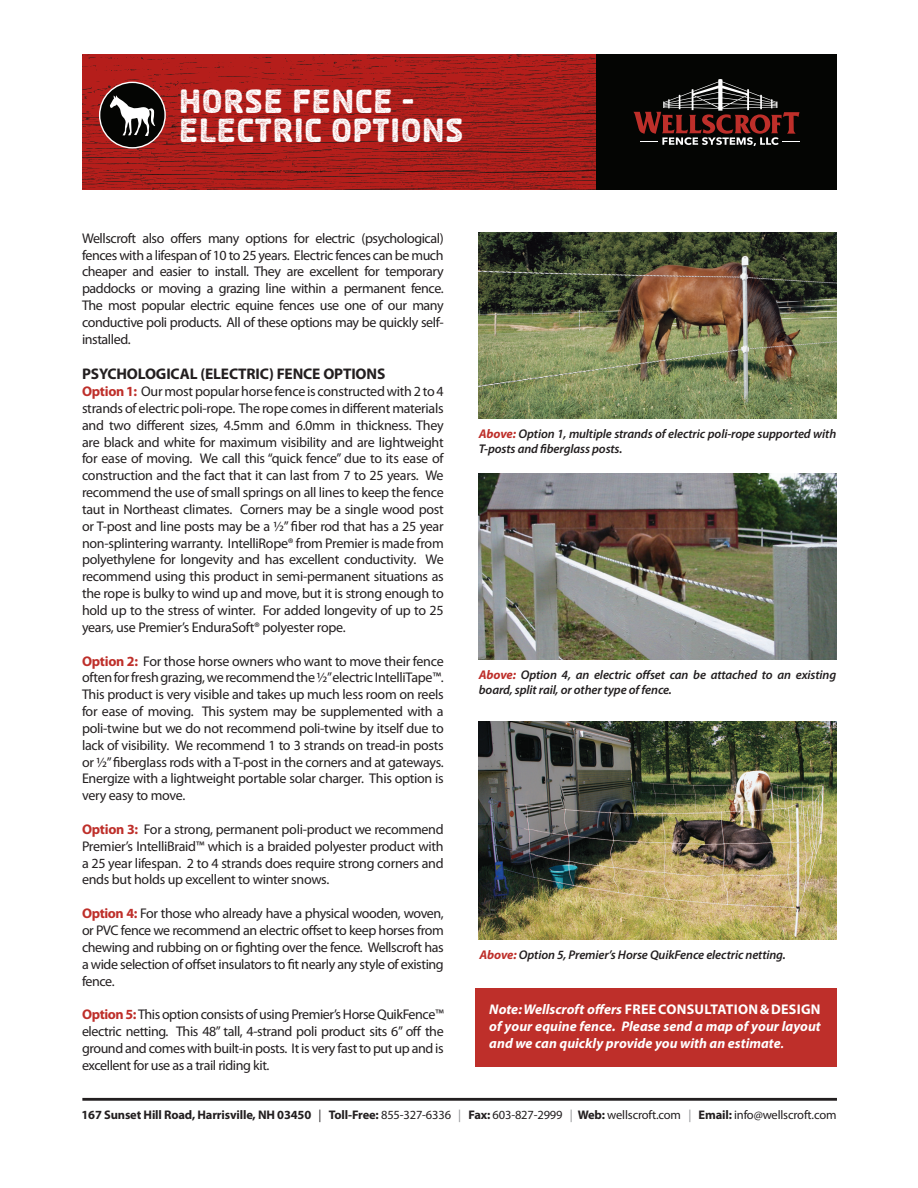
<style>
.page{position:relative;width:918px;height:1188px;background:#fff}
.page>*{position:absolute;margin:0;border:0;box-sizing:border-box;transform-origin:0 0}
.t1{font:33.75px/29.5px "Elpiedra";letter-spacing:.01em;color:#fff}
.t2{font:700 15.45px "Myriad Pro";letter-spacing:-.01em;color:#231f20}
.t3{font:14.1px/16.8px "Myriad Pro";letter-spacing:-.03em;color:#231f20;text-align:justify}
.t4{font:italic 700 14.1px/16.8px "Myriad Pro";color:#fff;text-align:justify}
.t5{font:italic 600 12.6px/15.1px "Myriad Pro";letter-spacing:-.01em;color:#231f20}
.t6{font:700 12.45px "Myriad Pro";letter-spacing:-.015em;color:#231f20}
.s1{font-weight:700;color:#be2f2a}
.s2{font-style:normal}
.s3{font-weight:600}
.s4{font-weight:400}
.s5{font-weight:400;color:#8d8f92}
</style>
<div class="page">
<img style="left:82px;top:54px;width:514px;height:136px">
<hr style="left:82px;top:1098px;width:755px;height:3px;background:#231f20">
<div style="left:596px;top:54px;width:241px;height:136px;background:#040503"></div>
<svg style="left:633px;top:79px;width:167px;height:67px"></svg>
<img style="left:479px;top:233px;width:358px;height:186px">
<img style="left:479px;top:473px;width:358px;height:187px">
<img style="left:479px;top:722px;width:358px;height:217px">
<div style="left:475px;top:988px;width:362px;height:79px;background:#be2f2a"></div>
<div style="left:100px;top:82px;width:65px;height:66px;background:#040503;border-radius:50%"></div>
<div style="left:99px;top:82px;width:67px;height:67px;border:1px solid #fff;border-radius:50%"></div>
<svg style="left:110px;top:95px;width:45px;height:41px"></svg>
<p class="t1" style="left:179px;top:88px;width:287px">HORSE FENCE -<br>ELECTRIC OPTIONS</p>
<p class="t3" style="left:82px;top:229px;width:363px">Wellscroft also offers many options for electric (psychological) fences with a lifespan of 10 to 25 years. Electric fences can be much cheaper and easier to install. They are excellent for temporary paddocks or moving a grazing line within a permanent fence.<br>The most popular electric equine fences use one of our many conductive poli products. All of these options may be quickly self&shy;installed.</p>
<p class="t2" style="left:82px;top:364px;width:305px">PSYCHOLOGICAL (ELECTRIC) FENCE OPTIONS</p>
<p class="t3" style="left:82px;top:383px;width:363px"><span class="s1">Option 1:</span> Our most popular horse fence is constructed with 2 to 4 strands of electric poli-rope. The rope comes in different materials and two different sizes, 4.5mm and 6.0mm in thickness. They are black and white for maximum visibility and are lightweight for ease of moving. We call this “quick fence” due to its ease of construction and the fact that it can last from 7 to 25 years. We recommend the use of small springs on all lines to keep the fence taut in Northeast climates. Corners may be a single wood post or T-post and line posts may be a ½” fiber rod that has a 25 year non-splintering warranty. IntelliRope® from Premier is made from polyethylene for longevity and has excellent conductivity. We recommend using this product in semi-permanent situations as the rope is bulky to wind up and move, but it is strong enough to hold up to the stress of winter. For added longevity of up to 25 years, use Premier’s EnduraSoft® polyester rope.</p>
<p class="t3" style="left:82px;top:652px;width:363px"><span class="s1">Option 2:</span> For those horse owners who want to move their fence often for fresh grazing, we recommend the ½” electric IntelliTape™.<br>This product is very visible and takes up much less room on reels for ease of moving. This system may be supplemented with a poli-twine but we do not recommend poli-twine by itself due to lack of visibility. We recommend 1 to 3 strands on tread-in posts or ½” fiberglass rods with a T-post in the corners and at gateways.<br>Energize with a lightweight portable solar charger. This option is very easy to move.</p>
<p class="t3" style="left:82px;top:821px;width:363px"><span class="s1">Option 3:</span> For a strong, permanent poli-product we recommend Premier’s IntelliBraid™ which is a braided polyester product with a 25 year lifespan. 2 to 4 strands does require strong corners and ends but holds up excellent to winter snows.</p>
<p class="t3" style="left:82px;top:905px;width:363px"><span class="s1">Option 4:</span> For those who already have a physical wooden, woven, or PVC fence we recommend an electric offset to keep horses from chewing and rubbing on or fighting over the fence. Wellscroft has a wide selection of offset insulators to fit nearly any style of existing fence.</p>
<p class="t3" style="left:82px;top:1006px;width:363px"><span class="s1">Option 5:</span>This option consists of using Premier’s Horse QuikFence™ electric netting. This 48” tall, 4-strand poli product sits 6” off the ground and comes with built-in posts. It is very fast to put up and is excellent for use as a trail riding kit.</p>
<p class="t5" style="left:479px;top:426px;width:359px"><span class="s1">Above:</span> Option 1, multiple strands of electric poli-rope supported with<br>T-posts and fiberglass posts.</p>
<p class="t5" style="left:479px;top:667px;width:359px"><span class="s1">Above:</span> Option 4, an electric offset can be attached to an existing board, split rail, or other type of fence.</p>
<p class="t5" style="left:480px;top:947px;width:308px"><span class="s1">Above:</span> Option 5, Premier’s Horse QuikFence electric netting.</p>
<p class="t4" style="left:489px;top:1001px;width:333px">Note: Wellscroft offers <span class="s2">FREE CONSULTATION &amp; DESIGN </span>of your equine fence. Please send a map of your layout and we can quickly provide you with an estimate<span class="s3">.</span></p>
<p class="t6" style="left:82px;top:1106px;width:756px">167 Sunset Hill Road, Harrisville, NH 03450 <span class="s4">|</span> Toll-Free: <span class="s4">855-327-6336</span> <span class="s5">|</span> Fax: <span class="s4">603-827-2999</span> <span class="s5">|</span> Web: <span class="s4">wellscroft.com</span> <span class="s5">|</span> Email: <span class="s4">info@wellscroft.com</span></p>
</div>
